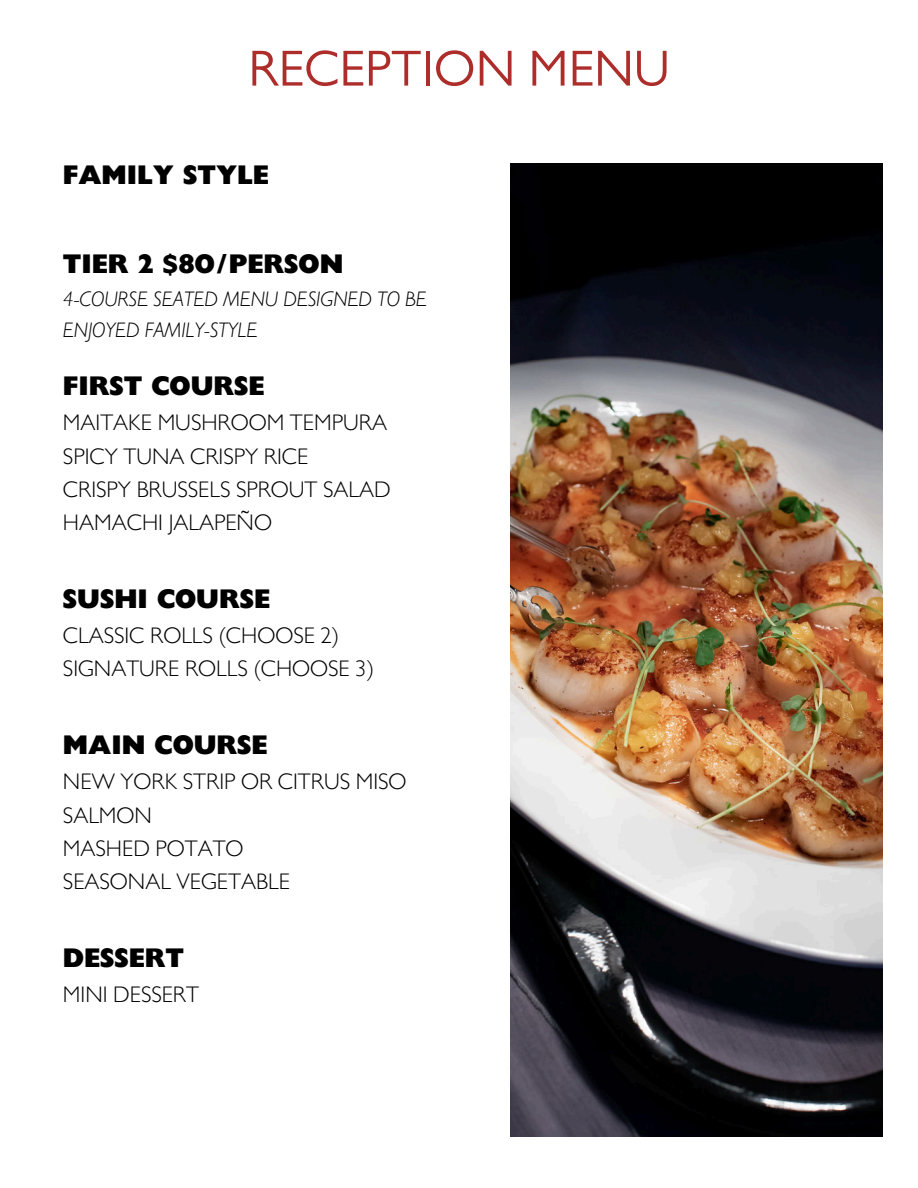
<style>
.page{position:relative;width:918px;height:1188px;background:#fff}
.page>*{position:absolute;margin:0;border:0;box-sizing:border-box;transform-origin:0 0}
.t1{font:51px "Gill Sans";color:#ad2d2b}
.t2{font:700 expanded 27px "Gill Sans Display MT Std";color:#000}
.t3{font:300 22.5px/33.3px "Gill Sans MT Std";color:#000}
.t4{font:italic 300 21px/31px "Gill Sans MT Std";color:#000}
</style>
<div class="page">
<img style="left:511px;top:164px;width:372px;height:973px">
<h1 class="t1" style="left:248px;top:51px;width:423px">RECEPTION MENU</h1>
<p class="t2" style="left:63px;top:166px;width:207px">FAMILY STYLE</p>
<p class="t2" style="left:63px;top:255px;width:282px">TIER 2 $80/PERSON</p>
<p class="t4" style="left:63px;top:287px;width:365px">4-COURSE SEATED MENU DESIGNED TO BE<br>ENJOYED FAMILY-STYLE</p>
<p class="t2" style="left:63px;top:376px;width:203px">FIRST COURSE</p>
<p class="t3" style="left:63px;top:410px;width:326px">MAITAKE MUSHROOM TEMPURA</p>
<p class="t3" style="left:63px;top:443px;width:247px">SPICY TUNA CRISPY RICE</p>
<p class="t3" style="left:63px;top:476px;width:329px">CRISPY BRUSSELS SPROUT SALAD</p>
<p class="t3" style="left:63px;top:509px;width:211px">HAMACHI JALAPEÑO</p>
<p class="t2" style="left:63px;top:589px;width:209px">SUSHI COURSE</p>
<p class="t3" style="left:63px;top:622px;width:278px">CLASSIC ROLLS (CHOOSE 2)</p>
<p class="t3" style="left:63px;top:656px;width:313px">SIGNATURE ROLLS (CHOOSE 3)</p>
<p class="t2" style="left:63px;top:735px;width:206px">MAIN COURSE</p>
<p class="t3" style="left:63px;top:769px;width:345px">NEW YORK STRIP OR CITRUS MISO<br>SALMON</p>
<p class="t3" style="left:63px;top:835px;width:182px">MASHED POTATO</p>
<p class="t3" style="left:63px;top:868px;width:228px">SEASONAL VEGETABLE</p>
<p class="t2" style="left:63px;top:948px;width:123px">DESSERT</p>
<p class="t3" style="left:63px;top:981px;width:138px">MINI DESSERT</p>
</div>
